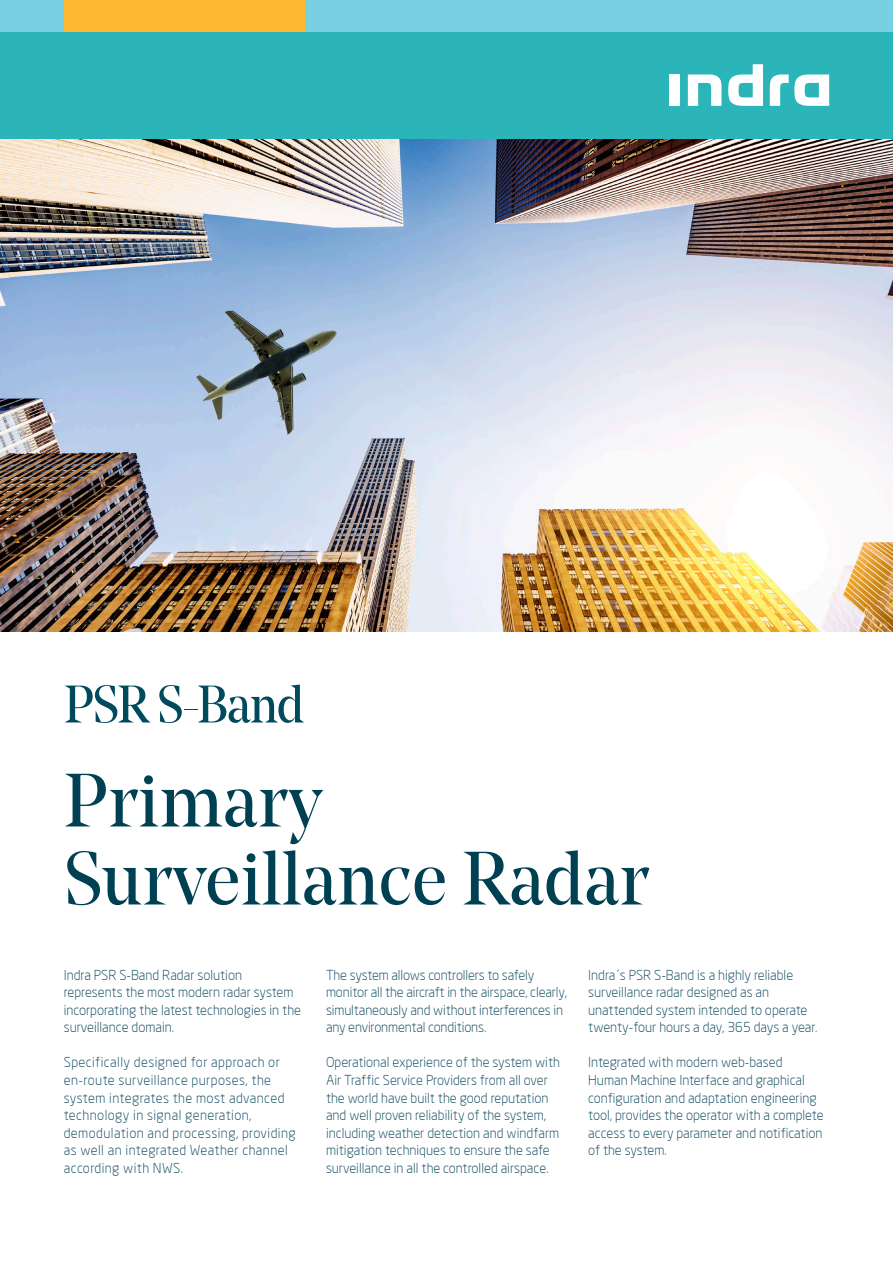
<style>
.page{position:relative;width:893px;height:1263px;background:#fff}
.page>*{position:absolute;margin:0;border:0;box-sizing:border-box;transform-origin:0 0}
.t1{font:75px/78px "Noe Display";color:#004053}
.t2{font:52.5px "Noe Display";letter-spacing:-.03em;color:#004a5d}
.t3{font:300 13.5px/17.5px "Neo Sans";color:#004057}
.t4{font:300 13.5px/17.5px "Neo Sans";letter-spacing:.03em;color:#004057}
</style>
<div class="page">
<img style="left:0;top:138px;width:893px;height:493px">
<div style="left:0;top:0;width:893px;height:32px;background:#78d0e2"></div>
<div style="left:0;top:32px;width:893px;height:106px;background:#2cb5b8"></div>
<div style="left:64px;top:0;width:241px;height:32px;background:#fdb931"></div>
<div style="left:670px;top:74px;width:10px;height:32px;background:#fff"></div>
<svg style="left:688px;top:74px;width:33px;height:32px"></svg>
<svg style="left:728px;top:64px;width:35px;height:42px"></svg>
<svg style="left:770px;top:74px;width:59px;height:32px"></svg>
<h2 class="t2" style="left:64px;top:672px;width:242px">PSR S-Band</h2>
<h1 class="t1" style="left:64px;top:760px;width:587px">Primary<br>Surveillance Radar</h1>
<p class="t3" style="left:64px;top:966px;width:239px">Indra PSR S-Band Radar solution represents the most modern radar system incorporating the latest technologies in the surveillance domain.</p>
<p class="t4" style="left:64px;top:1053px;width:233px">Specifically designed for approach or en-route surveillance purposes, the system integrates the most advanced technology in signal generation, demodulation and processing, providing as well an integrated Weather channel according with NWS.</p>
<p class="t3" style="left:326px;top:966px;width:242px">The system allows controllers to safely monitor all the aircraft in the airspace, clearly, simultaneously and without interferences in any environmental conditions.</p>
<p class="t3" style="left:326px;top:1053px;width:235px">Operational experience of the system with Air Traffic Service Providers from all over the world have built the good reputation and well proven reliability of the system, including weather detection and windfarm mitigation techniques to ensure the safe surveillance in all the controlled airspace.</p>
<p class="t3" style="left:588px;top:966px;width:231px">Indra´s PSR S-Band is a highly reliable surveillance radar designed as an unattended system intended to operate twenty-four hours a day, 365 days a year.</p>
<p class="t3" style="left:588px;top:1053px;width:237px">Integrated with modern web-based Human Machine Interface and graphical configuration and adaptation engineering tool, provides the operator with a complete access to every parameter and notification of the system.</p>
</div>
